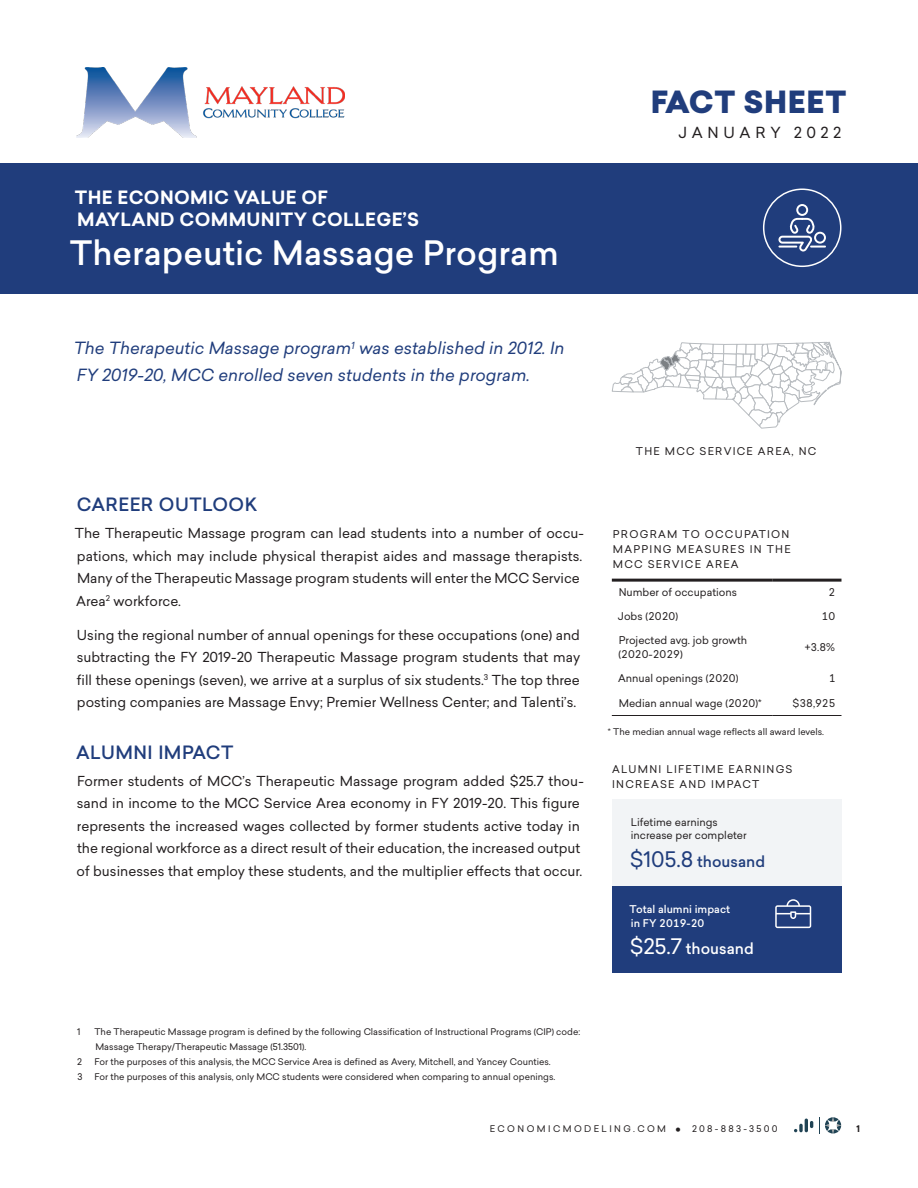
<style>
.page{position:relative;width:918px;height:1188px;background:#fff}
.page>*{position:absolute;margin:0;border:0;box-sizing:border-box;transform-origin:0 0}
.t1{font:500 33px "Sailec";color:#fff}
.t2{font:900 30px "Sailec";letter-spacing:.02em;color:#203d7c}
.t3{font:700 18px/21.6px "Sailec";letter-spacing:.02em;color:#fff}
.FS_Heading_1{font:500 18px "Sailec";letter-spacing:.025em;color:#203d7c}
.Program_blurb{font:italic 16.5px/26.2px "Sailec";color:#203d7c}
.t4{font:500 15px "Sailec";color:#203d7c}
.t5{font:500 15px "Sailec";color:#fff}
.t6{font:15px "Sailec";letter-spacing:.32em;color:#231f20}
.t7{font:13.5px/22.5px "Sailec";color:#231f20}
.Figure_title{font:10.5px/15px "Sailec";letter-spacing:.12em;color:#231f20}
.Table_left{font:10.5px/13.5px "Sailec";color:#231f20}
.Figure_text{font:10.5px/13.5px "Sailec";color:#231f20}
.Figure_text-2{font:500 10.5px/13.5px "Sailec";color:#fff}
.Table_right{font:10.5px "Sailec";color:#231f20}
.Footnote{font:9px/15px "Sailec";color:#231f20}
.Figure_footnote{font:9px "Sailec";color:#231f20}
.Footnote-2{font:9px "Sailec";letter-spacing:.27em;color:#231f20}
.t8{font:700 9px "Sailec";color:#231f20}
.s1{font-weight:400;font-size:21px}
.s2{font-size:17.25px}
</style>
<div class="page">
<svg style="left:794px;top:1119px;width:19px;height:13px"></svg>
<svg style="left:819px;top:1117px;width:22px;height:17px"></svg>
<div style="left:0;top:163px;width:918px;height:130px;background:#203d7c"></div>
<img style="left:76px;top:67px;width:269px;height:71px">
<svg style="left:612px;top:342px;width:230px;height:87px"></svg>
<div style="left:763px;top:188px;width:79px;height:79px;border:2px solid #fff;border-radius:50%"></div>
<svg style="left:778px;top:204px;width:48px;height:48px"></svg>
<div style="left:612px;top:886px;width:230px;height:87px;background:#203d7c"></div>
<div style="left:612px;top:799px;width:230px;height:87px;background:#f2f4f6"></div>
<svg style="left:775px;top:899px;width:36px;height:29px"></svg>
<hr style="left:612px;top:715px;width:160px;height:1px;background:#231f20">
<hr style="left:772px;top:715px;width:69px;height:1px;background:#231f20">
<hr style="left:612px;top:579px;width:160px;height:3px;background:#231f20">
<hr style="left:772px;top:579px;width:69px;height:3px;background:#231f20">
<p class="t2" style="left:651px;top:80px;width:197px">FACT SHEET</p>
<p class="t3" style="left:75px;top:187px;width:346px">THE ECONOMIC VALUE OF<br>MAYLAND COMMUNITY COLLEGE’S</p>
<p class="t1" style="left:70px;top:230px;width:491px">Therapeutic Massage Program</p>
<p class="t6" style="left:678px;top:122px;width:164px">JANUARY 2022</p>
<p class="Program_blurb" style="left:74px;top:335px;width:492px">The Therapeutic Massage program<sup>1</sup> was established in 2012. In<br>FY 2019-20, MCC enrolled seven students in the program.</p>
<p class="FS_Heading_1" style="left:77px;top:492px;width:182px">CAREER OUTLOOK</p>
<p class="t7" style="left:75px;top:522px;width:510px">The Therapeutic Massage program can lead students into a number of occu&shy;pations, which may include physical therapist aides and massage therapists.<br>Many of the Therapeutic Massage program students will enter the MCC Service Area<sup>2</sup> workforce.</p>
<p class="t7" style="left:77px;top:623px;width:505px;text-align:justify">Using the regional number of annual openings for these occupations (one) and subtracting the FY 2019-20 Therapeutic Massage program students that may fill these openings (seven), we arrive at a surplus of six students.<sup>3</sup> The top three posting companies are Massage Envy; Premier Wellness Center; and Talenti’s.</p>
<p class="FS_Heading_1" style="left:76px;top:740px;width:159px">ALUMNI IMPACT</p>
<p class="t7" style="left:77px;top:770px;width:509px">Former students of MCC’s Therapeutic Massage program added $25.7 thou&shy;sand in income to the MCC Service Area economy in FY 2019-20. This figure represents the increased wages collected by former students active today in the regional workforce as a direct result of their education, the increased output of businesses that employ these students, and the multiplier effects that occur.</p>
<p class="Figure_title" style="left:636px;top:444px;width:182px">THE MCC SERVICE AREA, NC</p>
<p class="Figure_title" style="left:613px;top:527px;width:179px;text-align:justify">PROGRAM TO OCCUPATION MAPPING MEASURES IN THE MCC SERVICE AREA</p>
<p class="Table_left" style="left:619px;top:585px;width:120px">Number of occupations</p>
<p class="Table_right" style="left:829px;top:584px;width:8px">2</p>
<p class="Table_left" style="left:618px;top:609px;width:62px">Jobs (2020)</p>
<p class="Table_right" style="left:822px;top:609px;width:15px">10</p>
<p class="Table_left" style="left:619px;top:634px;width:130px">Projected avg. job growth (2020-2029)</p>
<p class="Table_right" style="left:805px;top:640px;width:32px">+3.8%</p>
<p class="Table_left" style="left:618px;top:671px;width:122px">Annual openings (2020)</p>
<p class="Table_right" style="left:829px;top:671px;width:8px">1</p>
<p class="Table_left" style="left:619px;top:696px;width:144px">Median annual wage (2020)*</p>
<p class="Table_right" style="left:792px;top:695px;width:45px">$38,925</p>
<p class="Figure_footnote" style="left:608px;top:725px;width:218px">* The median annual wage reflects all award levels.</p>
<p class="Figure_title" style="left:612px;top:761px;width:182px">ALUMNI LIFETIME EARNINGS<br>INCREASE AND IMPACT</p>
<p class="Figure_text" style="left:631px;top:815px;width:117px">Lifetime earnings increase per completer</p>
<p class="t4" style="left:630px;top:850px;width:137px"><span class="s1">$105.8</span> thousand</p>
<p class="Figure_text-2" style="left:629px;top:903px;width:102px">Total alumni impact in FY 2019-20</p>
<p class="t5" style="left:630px;top:938px;width:126px"><span class="s1">$25.7</span> thousand</p>
<p class="Footnote" style="left:77px;top:1024px;width:5px">1</p>
<p class="Footnote" style="left:94px;top:1024px;width:487px">The Therapeutic Massage program is defined by the following Classification of Instructional Programs (CIP) code:<br>Massage Therapy/Therapeutic Massage (51.3501).</p>
<p class="Footnote" style="left:77px;top:1054px;width:6px">2</p>
<p class="Footnote" style="left:94px;top:1054px;width:458px">For the purposes of this analysis, the MCC Service Area is defined as Avery, Mitchell, and Yancey Counties.</p>
<p class="Footnote" style="left:78px;top:1069px;width:7px">3</p>
<p class="Footnote" style="left:94px;top:1069px;width:462px">For the purposes of this analysis, only MCC students were considered when comparing to annual openings.</p>
<p class="Footnote-2" style="left:490px;top:1123px;width:289px">ECONOMICMODELING.COM <span class="s2">•</span> 208-883-3500</p>
<p class="t8" style="left:856px;top:1123px;width:5px">1</p>
</div>
